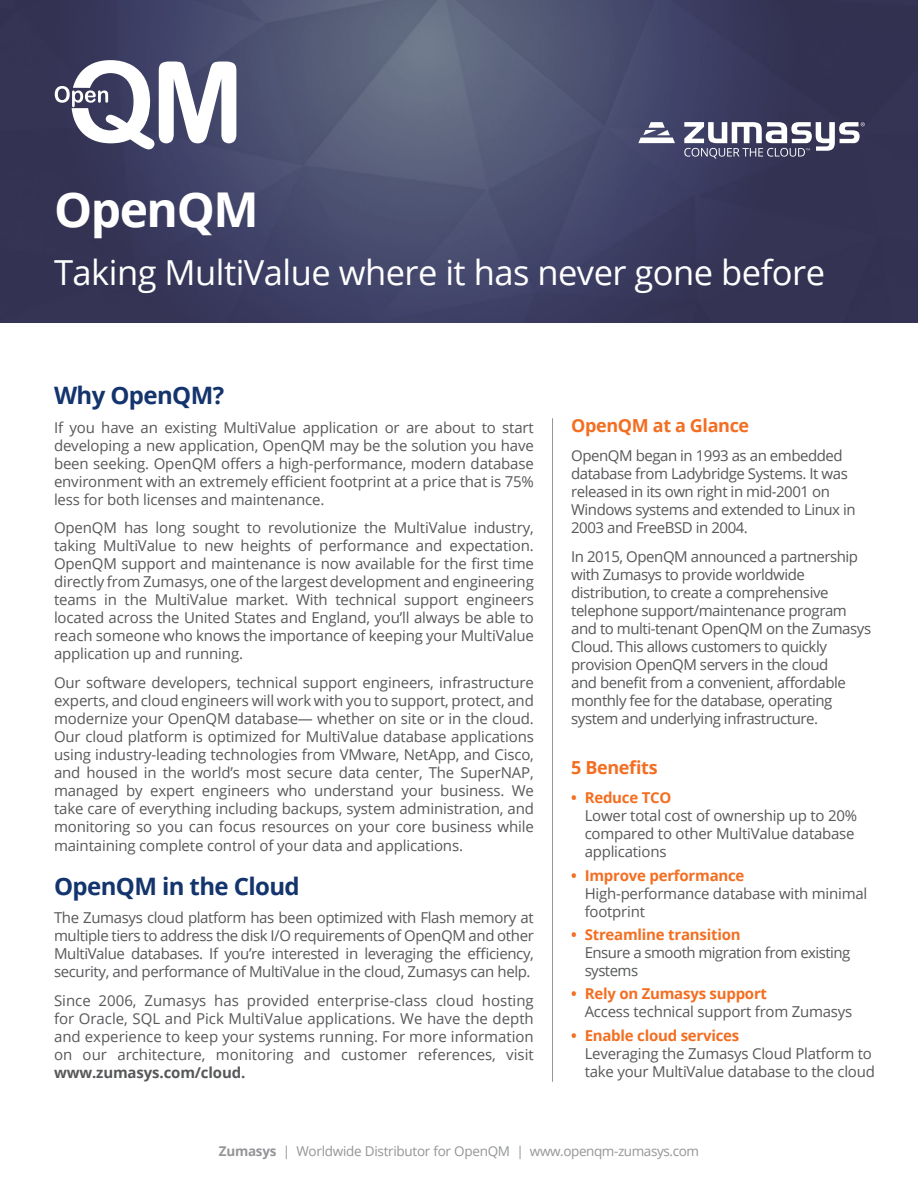
<style>
.page{position:relative;width:918px;height:1188px;background:#fff}
.page>*{position:absolute;margin:0;border:0;box-sizing:border-box;transform-origin:0 0}
.Header_Title{font:700 48px "Open Sans";letter-spacing:-.03em;color:#fff}
.Header_Subtitle{font:34.5px "Open Sans";letter-spacing:-.015em;color:#fff}
.Section_1{font:700 24px "Open Sans";letter-spacing:-.025em;color:#13346d}
.Sub_title{font:700 18px "Open Sans";letter-spacing:-.02em;color:#f36e21}
.Right_text{font:15px/18px "Open Sans";letter-spacing:-.03em;color:#57585a;text-align:justify}
.Bullet{font:15px/18px "Open Sans";letter-spacing:-.015em;color:#57585a}
.Bullet-2{font:15px/18px "Open Sans";letter-spacing:-.035em;color:#57585a}
.Sub_title-2{font:13.5px "Open Sans";letter-spacing:-.02em;color:#939598}
.s1{font-weight:700}
.s2{font-weight:700;color:#f36e21}
</style>
<div class="page">
<hr style="left:552px;top:418px;width:1px;height:664px;background:#939598">
<img style="left:0;top:0;width:918px;height:323px">
<svg style="left:684px;top:122px;width:181px;height:37px"></svg>
<svg style="left:638px;top:122px;width:37px;height:21px"></svg>
<svg style="left:55px;top:60px;width:181px;height:89px"></svg>
<p class="Header_Title" style="left:54px;top:176px;width:206px">OpenQM</p>
<p class="Header_Subtitle" style="left:54px;top:249px;width:773px">Taking MultiValue where it has never gone before</p>
<p class="Section_1" style="left:54px;top:378px;width:172px">Why OpenQM?</p>
<p class="Right_text" style="left:54px;top:418px;width:481px">If you have an existing MultiValue application or are about to start developing a new application, OpenQM may be the solution you have been seeking. OpenQM offers a high-performance, modern database environment with an extremely efficient footprint at a price that is 75% less for both licenses and maintenance.</p>
<p class="Right_text" style="left:54px;top:519px;width:481px">OpenQM has long sought to revolutionize the MultiValue industry, taking MultiValue to new heights of performance and expectation.<br>OpenQM support and maintenance is now available for the first time directly from Zumasys, one of the largest development and engineering teams in the MultiValue market. With technical support engineers located across the United States and England, you’ll always be able to reach someone who knows the importance of keeping your MultiValue application up and running.</p>
<p class="Right_text" style="left:54px;top:673px;width:481px">Our software developers, technical support engineers, infrastructure experts, and cloud engineers will work with you to support, protect, and modernize your OpenQM database— whether on site or in the cloud.<br>Our cloud platform is optimized for MultiValue database applications using industry-leading technologies from VMware, NetApp, and Cisco, and housed in the world’s most secure data center, The SuperNAP, managed by expert engineers who understand your business. We take care of everything including backups, system administration, and monitoring so you can focus resources on your core business while maintaining complete control of your data and applications.</p>
<p class="Section_1" style="left:54px;top:869px;width:247px">OpenQM in the Cloud</p>
<p class="Right_text" style="left:54px;top:908px;width:481px">The Zumasys cloud platform has been optimized with Flash memory at multiple tiers to address the disk I/O requirements of OpenQM and other MultiValue databases. If you’re interested in leveraging the efficiency, security, and performance of MultiValue in the cloud, Zumasys can help.</p>
<p class="Right_text" style="left:54px;top:991px;width:481px">Since 2006, Zumasys has provided enterprise-class cloud hosting for Oracle, SQL and Pick MultiValue applications. We have the depth and experience to keep your systems running. For more information on our architecture, monitoring and customer references, visit <span class="s1">www.zumasys.com/cloud.</span></p>
<p class="Sub_title" style="left:571px;top:413px;width:180px">OpenQM at a Glance</p>
<p class="Right_text" style="left:571px;top:446px;width:286px;text-align:left">OpenQM began in 1993 as an embedded database from Ladybridge Systems. It was released in its own right in mid-2001 on Windows systems and extended to Linux in 2003 and FreeBSD in 2004.</p>
<p class="Right_text" style="left:571px;top:547px;width:301px;text-align:left">In 2015, OpenQM announced a partnership with Zumasys to provide worldwide distribution, to create a comprehensive telephone support/maintenance program and to multi-tenant OpenQM on the Zumasys Cloud. This allows customers to quickly provision OpenQM servers in the cloud<br>and benefit from a convenient, affordable monthly fee for the database, operating system and underlying infrastructure.</p>
<p class="Sub_title" style="left:571px;top:755px;width:88px">5 Benefits</p>
<p class="Bullet" style="left:585px;top:788px;width:274px;text-indent:-14px"><span class="s2">• Reduce TCO<br></span>Lower total cost of ownership up to 20% compared to other MultiValue database applications</p>
<p class="Bullet" style="left:585px;top:866px;width:284px;text-indent:-14px"><span class="s2">• Improve performance<br></span>High-performance database with minimal footprint</p>
<p class="Bullet-2" style="left:585px;top:925px;width:267px;text-indent:-14px"><span class="s2">• Streamline transition<br></span>Ensure a smooth migration from existing systems</p>
<p class="Bullet" style="left:585px;top:985px;width:269px;text-indent:-14px"><span class="s2">• Rely on Zumasys support<br></span>Access technical support from Zumasys</p>
<p class="Bullet" style="left:585px;top:1026px;width:292px;text-indent:-14px"><span class="s2">• Enable cloud services<br></span>Leveraging the Zumasys Cloud Platform to take your MultiValue database to the cloud</p>
<p class="Sub_title-2" style="left:219px;top:1141px;width:482px"><span class="s1">Zumasys</span> | Worldwide Distributor for OpenQM | www.openqm-zumasys.com</p>
</div>
